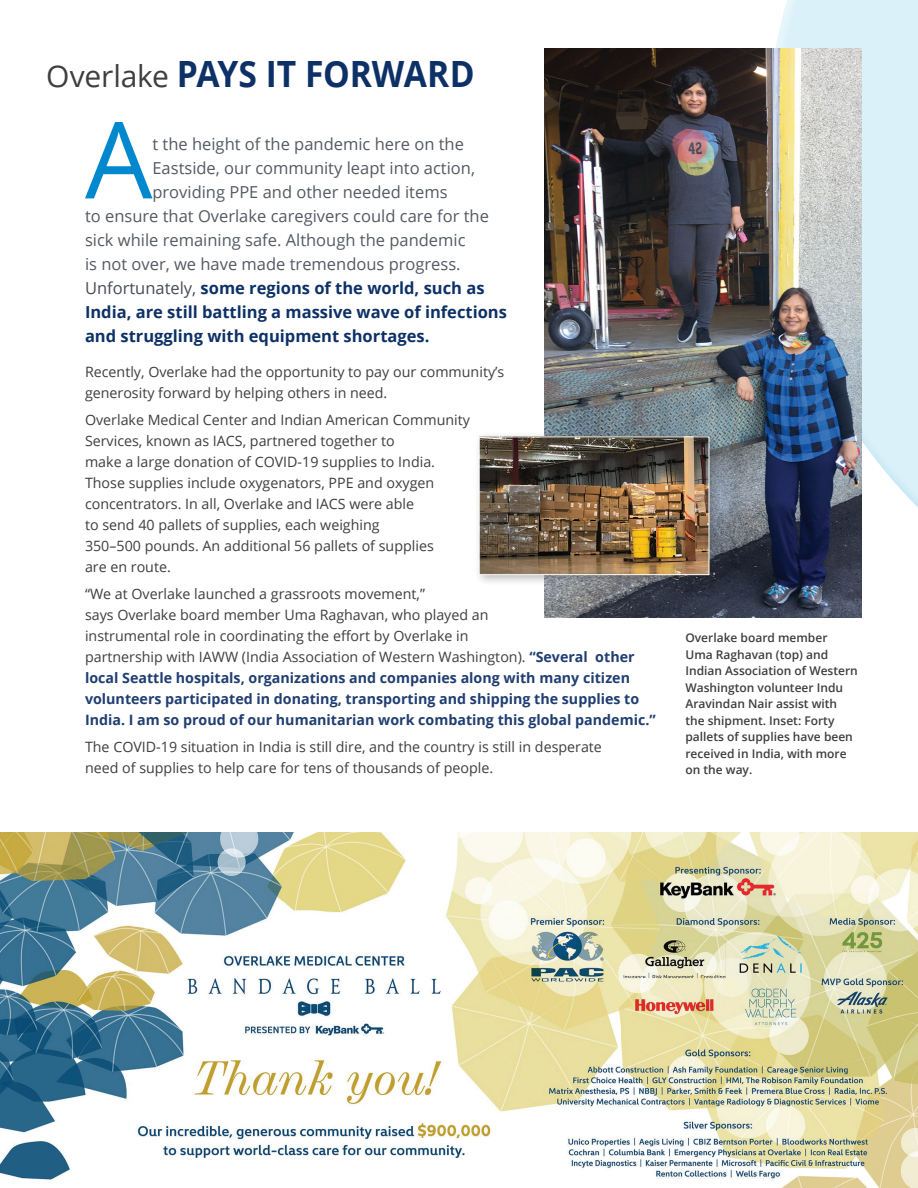
<style>
.page{position:relative;width:918px;height:1188px;background:#fff}
.page>*{position:absolute;margin:0;border:0;box-sizing:border-box;transform-origin:0 0}
.Intro_Drop_Cap{font:106.65px "Open Sans";color:#0088ce}
.Bold_Headline{font:700 36.15px "Open Sans";letter-spacing:-.005em;color:#0d3166;scale:.93 1}
.Intro_Drop_Cap-2{font:16.5px "Open Sans";color:#545962}
.Intro_Drop_Cap-3{font:700 16.5px "Open Sans";color:#0d3166}
.BodyCopy{font:14.25px/21px "Open Sans";color:#3e3e3f}
.BodyCopy-2{font:700 14.25px/21px "Open Sans";color:#203e71}
.Photo_Caption{font:600 12px/16.5px "Open Sans";color:#3e3e3f}
.s1{font-weight:400;font-size:30px;color:#3e3e3f}
.s2{font-weight:400;color:#464b54}
.s3{font-weight:400;color:#3e3e3f}
</style>
<div class="page">
<div style="left:788px;top:0;width:130px;height:661px;background:#0088ce;opacity:.15"></div>
<img style="left:0;top:832px;width:918px;height:356px">
<img style="left:544px;top:49px;width:318px;height:568px">
<div style="left:474px;top:431px;width:247px;height:155px;background:#231f20;opacity:.3"></div>
<img style="left:481px;top:439px;width:226px;height:134px">
<div style="left:479px;top:437px;width:230px;height:138px;border:1px solid #fff"></div>
<p class="Bold_Headline" style="left:46px;top:48px;width:463px"><span class="s1">Overlake</span> PAYS IT FORWARD</p>
<p class="Intro_Drop_Cap" style="left:85px;top:87px;width:69px">A</p>
<p class="Intro_Drop_Cap-2" style="left:152px;top:133px;width:313px">t the height of the pandemic here on the</p>
<p class="Intro_Drop_Cap-2" style="left:152px;top:157px;width:324px">Eastside, our community leapt into action,</p>
<p class="Intro_Drop_Cap-2" style="left:152px;top:181px;width:297px">providing PPE and other needed items</p>
<p class="Intro_Drop_Cap-2" style="left:85px;top:205px;width:405px">to ensure that Overlake caregivers could care for the</p>
<p class="Intro_Drop_Cap-2" style="left:85px;top:229px;width:382px">sick while remaining safe. Although the pandemic</p>
<p class="Intro_Drop_Cap-2" style="left:85px;top:253px;width:377px">is not over, we have made tremendous progress.</p>
<p class="Intro_Drop_Cap-3" style="left:85px;top:277px;width:401px"><span class="s2">Unfortunately,</span> some regions of the world, such as</p>
<p class="Intro_Drop_Cap-3" style="left:85px;top:301px;width:423px">India, are still battling a massive wave of infections</p>
<p class="Intro_Drop_Cap-3" style="left:85px;top:325px;width:346px">and struggling with equipment shortages.</p>
<p class="BodyCopy" style="left:85px;top:361px;width:421px">Recently, Overlake had the opportunity to pay our community’s generosity forward by helping others in need.</p>
<p class="BodyCopy" style="left:85px;top:409px;width:387px">Overlake Medical Center and Indian American Community Services, known as IACS, partnered together to<br>make a large donation of COVID-19 supplies to India.<br>Those supplies include oxygenators, PPE and oxygen concentrators. In all, Overlake and IACS were able<br>to send 40 pallets of supplies, each weighing<br>350–500 pounds. An additional 56 pallets of supplies<br>are en route.</p>
<p class="BodyCopy-2" style="left:85px;top:583px;width:572px"><span class="s3">“We at Overlake launched a grassroots movement,”<br>says Overlake board member Uma Raghavan, who played an<br>instrumental role in coordinating the effort by Overlake in<br>partnership with IAWW (India Association of Western Washington).</span> “Several other local Seattle hospitals, organizations and companies along with many citizen volunteers participated in donating, transporting and shipping the supplies to India. I am so proud of our humanitarian work combating this global pandemic.”</p>
<p class="BodyCopy" style="left:85px;top:736px;width:518px">The COVID-19 situation in India is still dire, and the country is still in desperate need of supplies to help care for tens of thousands of people.</p>
<p class="Photo_Caption" style="left:685px;top:629px;width:174px">Overlake board member<br>Uma Raghavan (top) and<br>Indian Association of Western<br>Washington volunteer Indu<br>Aravindan Nair assist with the shipment. Inset: Forty pallets of supplies have been received in India, with more on the way.</p>
</div>
